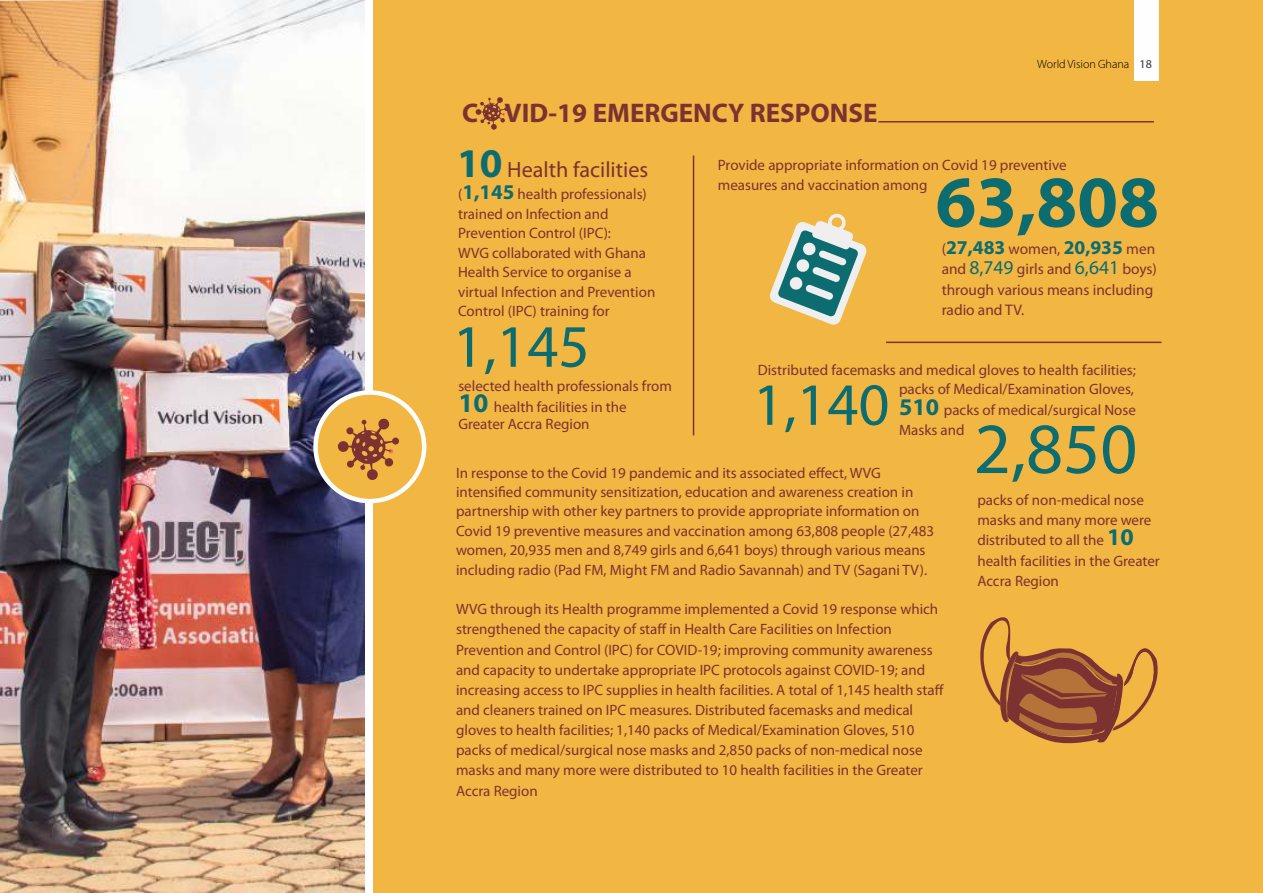
<style>
.page{position:relative;width:1263px;height:893px;background:#fff}
.page>*{position:absolute;margin:0;border:0;box-sizing:border-box;transform-origin:0 0}
.t1{font:700 73.65px "Myriad Pro";color:#0c6c70}
.t2{font:72.45px "Myriad Pro";color:#0c6c70}
.t3{font:60.6px "Myriad Pro";color:#0c6c70}
.t4{font:60.45px "Myriad Pro";color:#0c6c70}
.t5{font:700 27px "Myriad Pro";color:#7b3230}
.t6{font:22.2px "Myriad Pro";color:#7b3230}
.t7{font:700 19.5px "Myriad Pro";color:#0c6c70}
.t8{font:15.3px/20.1px "Myriad Pro";color:#7b3230}
.t9{font:15px/20.1px "Myriad Pro";color:#7b3230}
.t10{font:300 12px "Myriad Pro";color:#000}
.s1{font-weight:400;color:#373435}
.s2{font-weight:700;font-size:40.95px;color:#0c6c70}
.s3{font-weight:700;font-size:21px;color:#0c6c70}
.s4{font-weight:700;font-size:27px;color:#0c6c70}
.s5{font-weight:400;font-size:15.3px;color:#7b3230}
.s6{font-size:19.5px;color:#0c6c70}
.s7{font-weight:700;font-size:24px;color:#0c6c70}
</style>
<div class="page">
<img style="left:0;top:0;width:365px;height:893px">
<div style="left:373px;top:0;width:890px;height:893px;background:#f2b643"></div>
<div style="left:313px;top:390px;width:113px;height:113px;border:9px solid #fefefe;border-radius:50%"></div>
<div style="left:318px;top:395px;width:104px;height:104px;background:#f2b643;border-radius:50%"></div>
<hr style="left:878px;top:121px;width:276px;height:2px;background:#7b3230">
<hr style="left:693px;top:155px;width:1px;height:280px;background:#7b3230">
<hr style="left:886px;top:342px;width:275px;height:1px;background:#7b3230">
<svg style="left:769px;top:213px;width:98px;height:112px"></svg>
<svg style="left:980px;top:617px;width:178px;height:127px"></svg>
<svg style="left:475px;top:109px;width:7px;height:6px"></svg>
<svg style="left:478px;top:97px;width:30px;height:33px"></svg>
<svg style="left:337px;top:418px;width:62px;height:62px"></svg>
<div style="left:1134px;top:0;width:24px;height:81px;background:#fefefe"></div>
<p class="t10" style="left:1037px;top:59px;width:116px">World Vision Ghana <span class="s1">18</span></p>
<h3 class="t5" style="left:462px;top:102px;width:417px">C VID-19 EMERGENCY RESPONSE</h3>
<h3 class="t6" style="left:457px;top:160px;width:193px"><span class="s2">10</span> Health facilities</h3>
<p class="t9" style="left:458px;top:186px;width:199px;line-height:19.5px">(<span class="s3">1,145</span> health professionals) trained on Infection and<br>Prevention Control (IPC):<br>WVG collaborated with Ghana<br>Health Service to organise a virtual Infection and Prevention<br>Control (IPC) training for</p>
<h3 class="t3" style="left:453px;top:321px;width:138px">1,145</h3>
<p class="t9" style="left:458px;top:376px;width:215px;line-height:21.9px">selected health professionals from<br><span class="s4">10</span> health facilities in the</p>
<p class="t9" style="left:458px;top:415px;width:133px">Greater Accra Region</p>
<p class="t9" style="left:718px;top:156px;width:350px">Provide appropriate information on Covid 19 preventive measures and vaccination among</p>
<h1 class="t1" style="left:935px;top:172px;width:225px">63,808</h1>
<h3 class="t7" style="left:942px;top:240px;width:215px"><span class="s5">(</span>27,483 <span class="s5">women,</span> 20,935 <span class="s5">men</span></h3>
<p class="t8" style="left:942px;top:261px;width:217px">and <span class="s6">8,749</span> girls and <span class="s6">6,641</span> boys) through various means including radio and TV.</p>
<p class="t9" style="left:758px;top:361px;width:380px">Distributed facemasks and medical gloves to health facilities;</p>
<h3 class="t4" style="left:753px;top:379px;width:138px">1,140</h3>
<p class="t9" style="left:899px;top:381px;width:238px">packs of Medical/Examination Gloves,<br><span class="s7">510</span> packs of medical/surgical Nose<br>Masks and</p>
<h2 class="t2" style="left:974px;top:419px;width:165px">2,850</h2>
<p class="t9" style="left:977px;top:491px;width:184px">packs of non-medical nose masks and many more were distributed to all the <span class="s7">10 </span>health facilities in the Greater<br>Accra Region</p>
<p class="t9" style="left:456px;top:464px;width:480px;line-height:19.4px">In response to the Covid 19 pandemic and its associated effect, WVG intensified community sensitization, education and awareness creation in partnership with other key partners to provide appropriate information on Covid 19 preventive measures and vaccination among 63,808 people (27,483 women, 20,935 men and 8,749 girls and 6,641 boys) through various means including radio (Pad FM, Might FM and Radio Savannah) and TV (Sagani TV).</p>
<p class="t9" style="left:456px;top:600px;width:489px">WVG through its Health programme implemented a Covid 19 response which strengthened the capacity of staff in Health Care Facilities on Infection Prevention and Control (IPC) for COVID-19; improving community awareness and capacity to undertake appropriate IPC protocols against COVID-19; and increasing access to IPC supplies in health facilities. A total of 1,145 health staff and cleaners trained on IPC measures. Distributed facemasks and medical gloves to health facilities; 1,140 packs of Medical/Examination Gloves, 510 packs of medical/surgical nose masks and 2,850 packs of non-medical nose masks and many more were distributed to 10 health facilities in the Greater Accra Region</p>
</div>
